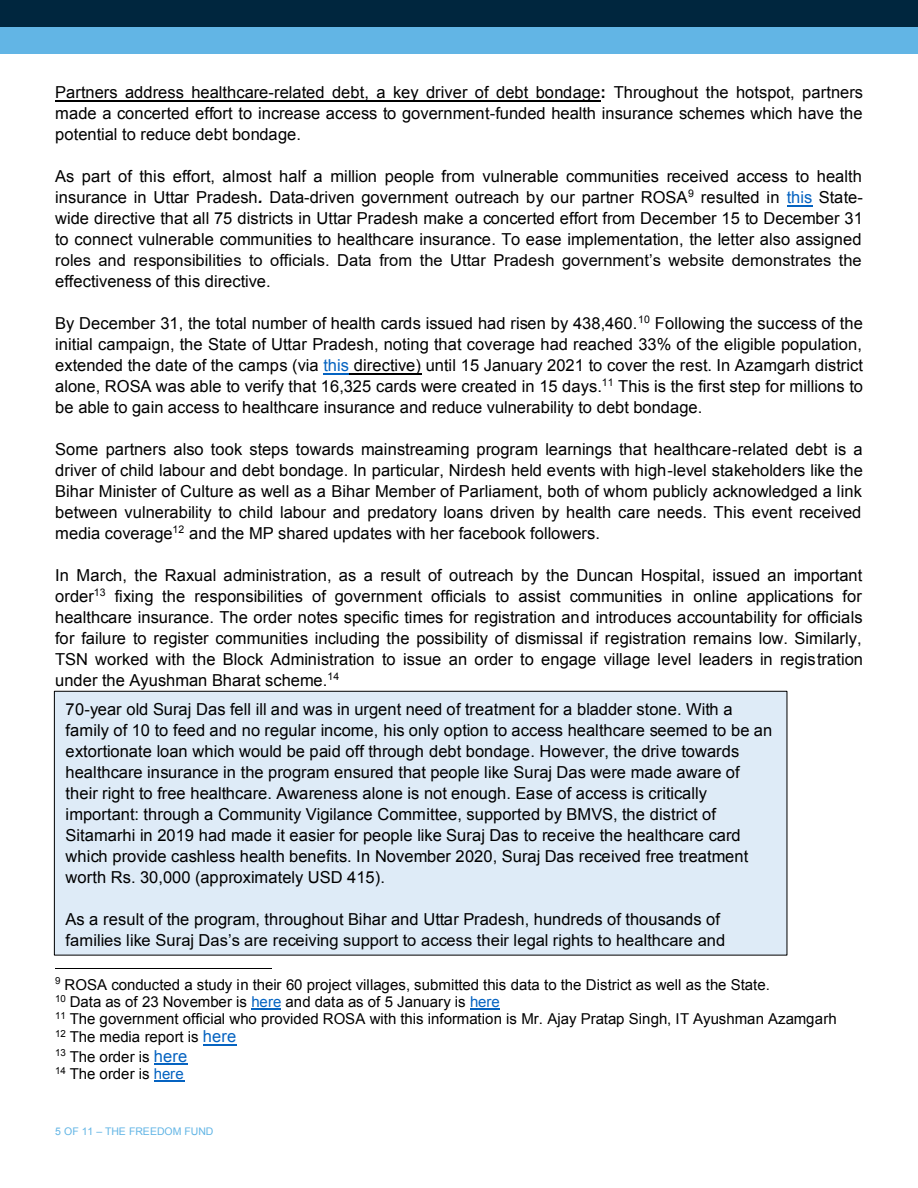
<style>
.page{position:relative;width:918px;height:1188px;background:#fff}
.page>*{position:absolute;margin:0;border:0;box-sizing:border-box;transform-origin:0 0}
.t1{font:16.5px/21px "Arial";letter-spacing:.005em;color:#000;text-align:justify}
.t2{font:15px/18px "Arial";letter-spacing:-.005em;color:#000}
.t3{font:10.5px "Arial";letter-spacing:-.005em;color:#62b5e5}
.s1{font-weight:700}
.s2{font-weight:700;font-style:italic}
.s3{color:#0563c1}
.s4{font-size:16.5px;color:#0563c1}
</style>
<div class="page">
<div style="left:54px;top:691px;width:733px;height:264px;background:#deebf7"></div>
<div style="left:54px;top:691px;width:733px;height:265px;border:1px solid #000"></div>
<hr style="left:55px;top:100px;width:546px;height:1px;background:#000">
<svg style="left:787px;top:205px;width:26px;height:1px"></svg>
<svg style="left:323px;top:373px;width:26px;height:1px"></svg>
<hr style="left:349px;top:373px;width:72px;height:1px;background:#000">
<hr style="left:55px;top:968px;width:216px;height:1px;background:#000">
<hr style="left:251px;top:1008px;width:30px;height:1px;background:#0563c1">
<hr style="left:470px;top:1008px;width:30px;height:1px;background:#0563c1">
<hr style="left:203px;top:1044px;width:33px;height:1px;background:#0563c1">
<hr style="left:154px;top:1063px;width:33px;height:2px;background:#0563c1">
<hr style="left:154px;top:1081px;width:30px;height:1px;background:#0563c1">
<div style="left:0;top:27px;width:918px;height:27px;background:#62b5e5"></div>
<div style="left:0;top:0;width:918px;height:27px;background:#00263e"></div>
<p class="t1" style="left:55px;top:82px;width:810px">Partners address healthcare-related debt, a key driver of debt bondage<span class="s1">:</span> Throughout the hotspot, partners made a concerted effort to increase access to government-funded health insurance schemes which have the potential to reduce debt bondage.</p>
<p class="t1" style="left:55px;top:166px;width:809px">As part of this effort, almost half a million people from vulnerable communities received access to health insurance in Uttar Pradesh<span class="s2">.</span> Data-driven government outreach by our partner ROSA<sup>9</sup> resulted in <span class="s3">this</span> State&shy;wide directive that all 75 districts in Uttar Pradesh make a concerted effort from December 15 to December 31 to connect vulnerable communities to healthcare insurance. To ease implementation, the letter also assigned roles and responsibilities to officials. Data from the Uttar Pradesh government’s website demonstrates the effectiveness of this directive.</p>
<p class="t1" style="left:55px;top:313px;width:809px">By December 31, the total number of health cards issued had risen by 438,460.<sup>10</sup> Following the success of the initial campaign, the State of Uttar Pradesh, noting that coverage had reached 33% of the eligible population, extended the date of the camps (via <span class="s3">this</span> directive) until 15 January 2021 to cover the rest. In Azamgarh district alone, ROSA was able to verify that 16,325 cards were created in 15 days.<sup>11</sup> This is the first step for millions to be able to gain access to healthcare insurance and reduce vulnerability to debt bondage.</p>
<p class="t1" style="left:55px;top:439px;width:809px">Some partners also took steps towards mainstreaming program learnings that healthcare-related debt is a driver of child labour and debt bondage. In particular, Nirdesh held events with high-level stakeholders like the Bihar Minister of Culture as well as a Bihar Member of Parliament, both of whom publicly acknowledged a link between vulnerability to child labour and predatory loans driven by health care needs. This event received media coverage<sup>12</sup> and the MP shared updates with her facebook followers.</p>
<p class="t1" style="left:55px;top:565px;width:809px">In March, the Raxual administration, as a result of outreach by the Duncan Hospital, issued an important order<sup>13</sup> fixing the responsibilities of government officials to assist communities in online applications for healthcare insurance. The order notes specific times for registration and introduces accountability for officials for failure to register communities including the possibility of dismissal if registration remains low. Similarly, TSN worked with the Block Administration to issue an order to engage village level leaders in registration under the Ayushman Bharat scheme.<sup>14</sup></p>
<p class="t1" style="left:66px;top:699px;width:708px;text-align:left">70-year old Suraj Das fell ill and was in urgent need of treatment for a bladder stone. With a family of 10 to feed and no regular income, his only option to access healthcare seemed to be an extortionate loan which would be paid off through debt bondage. However, the drive towards healthcare insurance in the program ensured that people like Suraj Das were made aware of their right to free healthcare. Awareness alone is not enough. Ease of access is critically important: through a Community Vigilance Committee, supported by BMVS, the district of Sitamarhi in 2019 had made it easier for people like Suraj Das to receive the healthcare card which provide cashless health benefits. In November 2020, Suraj Das received free treatment worth Rs. 30,000 (approximately USD 415).</p>
<p class="t1" style="left:66px;top:909px;width:661px">As a result of the program, throughout Bihar and Uttar Pradesh, hundreds of thousands of families like Suraj Das’s are receiving support to access their legal rights to healthcare and</p>
<p class="t2" style="left:55px;top:975px;width:783px"><sup>9</sup> ROSA conducted a study in their 60 project villages, submitted this data to the District as well as the State.<br><sup>10</sup> Data as of 23 November is <span class="s3">here</span> and data as of 5 January is <span class="s3">here<br></span><sup>11</sup> The government official who provided ROSA with this information is Mr. Ajay Pratap Singh, IT Ayushman Azamgarh <sup>12</sup> The media report is <span class="s4">here<br></span><sup>13</sup> The order is <span class="s4">here</span></p>
<p class="t2" style="left:55px;top:1065px;width:130px"><sup>14</sup> The order is <span class="s3">here</span></p>
<p class="t3" style="left:55px;top:1125px;width:160px">5 OF 11 – THE FREEDOM FUND</p>
</div>
